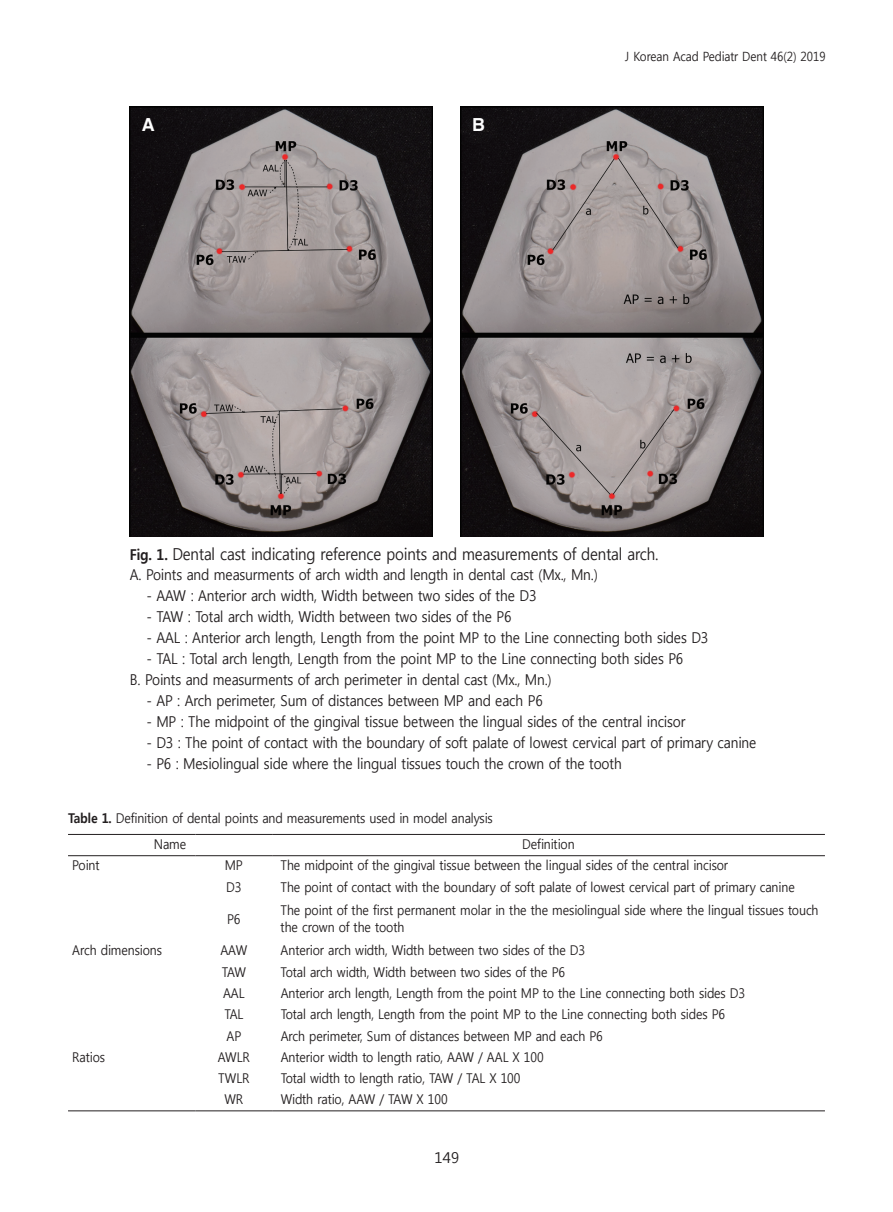
<style>
.page{position:relative;width:893px;height:1212px;background:#fff}
.page>*{position:absolute;margin:0;border:0;box-sizing:border-box;transform-origin:0 0}
.t1{font:700 18px "Helvetica";color:#fff}
.t2{font:16.5px "Malgun Gothic";letter-spacing:-.01em;color:#231f20;scale:.9 1}
.t3{font:15px/21px "Malgun Gothic";letter-spacing:-.01em;color:#231f20;scale:.9 1}
.t4{font:15px "Malgun Gothic";letter-spacing:-.01em;color:#231f20}
.t5{font:13.5px/26.1px "Malgun Gothic";letter-spacing:-.01em;color:#231f20;scale:.9 1}
.t6{font:12.75px "Malgun Gothic";letter-spacing:-.005em;color:#231f20;scale:.9 1}
.s1{font-weight:700;font-size:15px}
.s2{font-weight:700}
</style>
<div class="page">
<img style="left:130px;top:106px;width:302px;height:430px">
<img style="left:461px;top:106px;width:302px;height:430px">
<hr style="left:68px;top:1110px;width:128px;height:1px;background:#231f20">
<hr style="left:196px;top:1110px;width:76px;height:1px;background:#231f20">
<hr style="left:272px;top:1110px;width:553px;height:1px;background:#231f20">
<hr style="left:68px;top:834px;width:128px;height:1px;background:#231f20">
<hr style="left:196px;top:834px;width:76px;height:1px;background:#231f20">
<hr style="left:272px;top:834px;width:553px;height:1px;background:#231f20">
<hr style="left:68px;top:855px;width:128px;height:1px;background:#231f20">
<hr style="left:196px;top:855px;width:76px;height:1px;background:#231f20">
<hr style="left:272px;top:855px;width:553px;height:1px;background:#231f20">
<h1 class="t1" style="left:142px;top:114px;width:14px">A</h1>
<h1 class="t1" style="left:472px;top:114px;width:14px">B</h1>
<p class="t6" style="left:625px;top:49px;width:224px">J Korean Acad Pediatr Dent 46(2) 2019</p>
<p class="t2" style="left:130px;top:545px;width:589px"><span class="s1">Fig. 1.</span> Dental cast indicating reference points and measurements of dental arch.</p>
<p class="t3" style="left:130px;top:564px;width:521px">A. Points and measurments of arch width and length in dental cast (Mx., Mn.)</p>
<p class="t3" style="left:146px;top:585px;width:435px">- AAW : Anterior arch width, Width between two sides of the D3</p>
<p class="t3" style="left:146px;top:606px;width:407px">- TAW : Total arch width, Width between two sides of the P6</p>
<p class="t3" style="left:146px;top:627px;width:626px">- AAL : Anterior arch length, Length from the point MP to the Line connecting both sides D3</p>
<p class="t3" style="left:130px;top:648px;width:616px;text-indent:16px">- TAL : Total arch length, Length from the point MP to the Line connecting both sides P6<br>B. Points and measurments of arch perimeter in dental cast (Mx., Mn.)</p>
<p class="t3" style="left:146px;top:690px;width:442px">- AP : Arch perimeter, Sum of distances between MP and each P6</p>
<p class="t3" style="left:146px;top:711px;width:601px">- MP : The midpoint of the gingival tissue between the lingual sides of the central incisor</p>
<p class="t3" style="left:146px;top:732px;width:679px">- D3 : The point of contact with the boundary of soft palate of lowest cervical part of primary canine</p>
<p class="t3" style="left:146px;top:753px;width:530px">- P6 : Mesiolingual side where the lingual tissues touch the crown of the tooth</p>
<p class="t5" style="left:154px;top:805px;width:378px;text-indent:-86px"><span class="s2">Table 1.</span> Definition of dental points and measurements used in model analysis<br>Name</p>
<p class="t5" style="left:522px;top:831px;width:60px">Definition</p>
<p class="t5" style="left:72px;top:853px;width:32px">Point</p>
<p class="t5" style="left:225px;top:853px;width:21px">MP</p>
<p class="t5" style="left:281px;top:853px;width:499px">The midpoint of the gingival tissue between the lingual sides of the central incisor</p>
<p class="t5" style="left:226px;top:874px;width:18px">D3</p>
<p class="t5" style="left:281px;top:874px;width:573px">The point of contact with the boundary of soft palate of lowest cervical part of primary canine</p>
<p class="t5" style="left:227px;top:906px;width:17px">P6</p>
<p class="t5" style="left:281px;top:902px;width:599px;line-height:16.5px">The point of the first permanent molar in the the mesiolingual side where the lingual tissues touch the crown of the tooth</p>
<p class="t5" style="left:72px;top:938px;width:101px">Arch dimensions</p>
<p class="t5" style="left:220px;top:938px;width:31px">AAW</p>
<p class="t5" style="left:281px;top:938px;width:340px">Anterior arch width, Width between two sides of the D3</p>
<p class="t5" style="left:222px;top:959px;width:29px">TAW</p>
<p class="t5" style="left:281px;top:959px;width:318px">Total arch width, Width between two sides of the P6</p>
<p class="t5" style="left:223px;top:980px;width:25px">AAL</p>
<p class="t5" style="left:281px;top:980px;width:518px">Anterior arch length, Length from the point MP to the Line connecting both sides D3</p>
<p class="t5" style="left:224px;top:1001px;width:23px">TAL</p>
<p class="t5" style="left:281px;top:1001px;width:495px">Total arch length, Length from the point MP to the Line connecting both sides P6</p>
<p class="t5" style="left:226px;top:1023px;width:18px">AP</p>
<p class="t5" style="left:281px;top:1023px;width:360px">Arch perimeter, Sum of distances between MP and each P6</p>
<p class="t5" style="left:72px;top:1044px;width:38px">Ratios</p>
<p class="t5" style="left:218px;top:1044px;width:37px">AWLR</p>
<p class="t5" style="left:281px;top:1044px;width:294px">Anterior width to length ratio, AAW / AAL X 100</p>
<p class="t5" style="left:218px;top:1065px;width:36px">TWLR</p>
<p class="t5" style="left:281px;top:1065px;width:268px">Total width to length ratio, TAW / TAL X 100</p>
<p class="t5" style="left:224px;top:1086px;width:22px">WR</p>
<p class="t5" style="left:281px;top:1086px;width:187px">Width ratio, AAW / TAW X 100</p>
<p class="t4" style="left:434px;top:1149px;width:26px">149</p>
</div>
